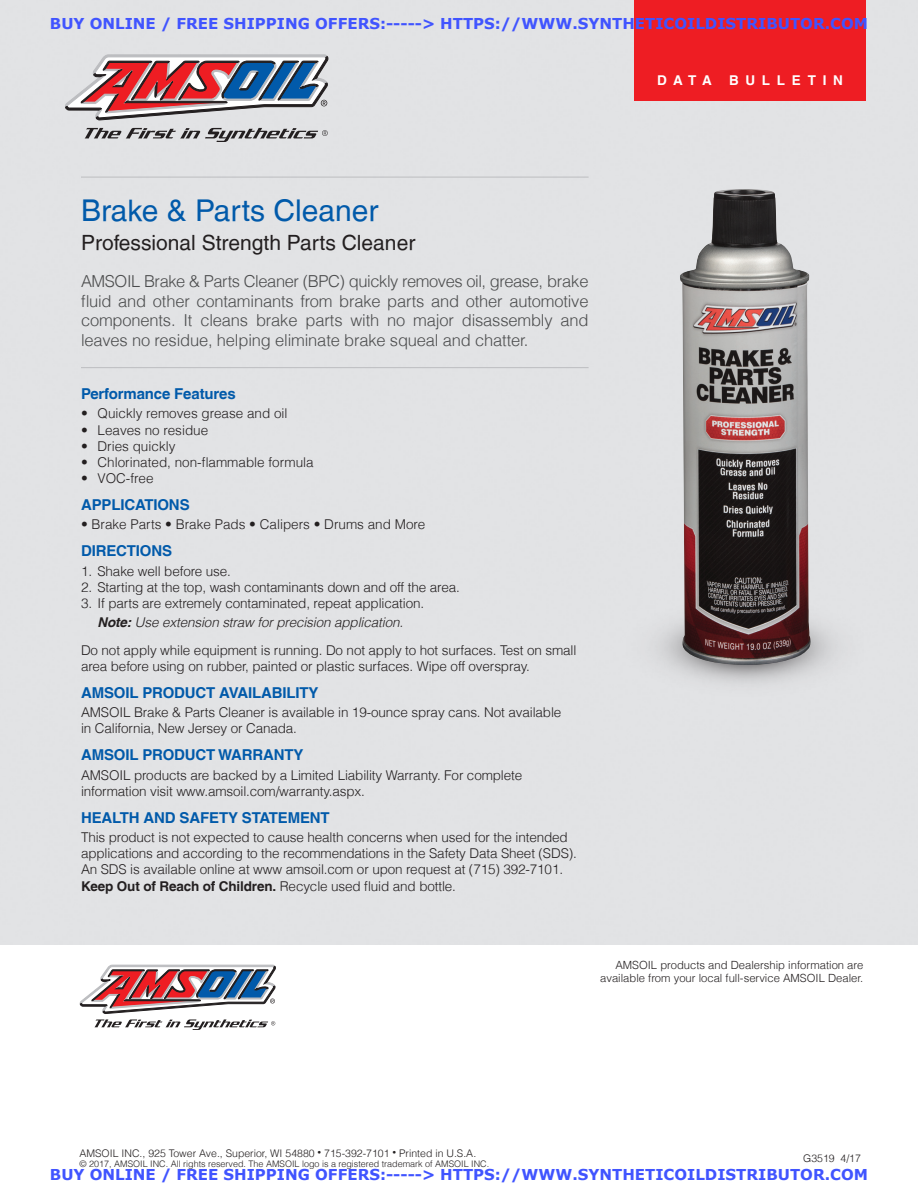
<style>
.page{position:relative;width:918px;height:1188px;background:#fff}
.page>*{position:absolute;margin:0;border:0;box-sizing:border-box;transform-origin:0 0}
.t1{font:30px "Helvetica LT";color:#015aaa}
.t2{font:21px "Helvetica LT";color:#231f20}
.GrayLeadInCopy{font:300 16.5px/19.5px "Helvetica LT";letter-spacing:-.01em;color:#4b4c4d;text-align:justify}
.t3{font:700 15px "Verdana";color:#4054ff}
.BlueSubhead{font:700 15px "Helvetica LT";letter-spacing:-.01em;color:#015aaa}
.BodyCopyNew{font:300 13.5px/16.2px "Helvetica LT";letter-spacing:-.01em;color:#231f20}
.BodyCopyNew-2{font:italic 300 13.5px "Helvetica LT";letter-spacing:-.01em;color:#231f20}
.NewBullet{font:300 13.5px "Helvetica LT";color:#231f20}
.BodyCopyNew-3{font:700 13.5px "Helvetica LT";letter-spacing:.5em;color:#fff}
.t4{font:300 11.25px/12.8px "Helvetica LT";color:#231f20;text-align:right}
.t5{font:300 10.5px "Helvetica LT";color:#231f20}
.t6{font:300 9px "Helvetica LT";color:#231f20}
.s1{font-weight:700}
.s2{font-size:7.5px}
</style>
<div class="page">
<div style="left:0;top:0;width:918px;height:945px;background:#e2e3e5"></div>
<hr style="left:81px;top:177px;width:508px;height:1px;background:#bcbdc0">
<div style="left:634px;top:0;width:232px;height:100px;background:#ee1d23"></div>
<svg style="left:65px;top:55px;width:263px;height:87px;background:#b099a2"></svg>
<hr style="left:81px;top:367px;width:508px;height:1px;background:#bcbdc0">
<svg style="left:80px;top:965px;width:196px;height:65px"></svg>
<img style="left:627px;top:587px;width:237px;height:119px">
<img style="left:679px;top:189px;width:132px;height:476px">
<p class="t3" style="left:50px;top:13px;width:820px">BUY ONLINE / FREE SHIPPING OFFERS:-----&gt; HTTPS://WWW.SYNTHETICOILDISTRIBUTOR.COM</p>
<p class="BodyCopyNew-3" style="left:657px;top:72px;width:56px">DATA</p>
<p class="BodyCopyNew-3" style="left:729px;top:72px;width:115px">BULLETIN</p>
<p class="t1" style="left:81px;top:193px;width:299px">Brake &amp; Parts Cleaner</p>
<p class="t2" style="left:81px;top:230px;width:336px">Professional Strength Parts Cleaner</p>
<p class="GrayLeadInCopy" style="left:81px;top:271px;width:509px">AMSOIL Brake &amp; Parts Cleaner (BPC) quickly removes oil, grease, brake fluid and other contaminants from brake parts and other automotive components. It cleans brake parts with no major disassembly and leaves no residue, helping eliminate brake squeal and chatter.</p>
<p class="BlueSubhead" style="left:81px;top:385px;width:156px">Performance Features</p>
<p class="BodyCopyNew" style="left:81px;top:405px;width:208px">• Quickly removes grease and oil</p>
<p class="BodyCopyNew" style="left:81px;top:422px;width:129px">• Leaves no residue</p>
<p class="BodyCopyNew" style="left:81px;top:438px;width:96px">• Dries quickly</p>
<p class="BodyCopyNew" style="left:81px;top:454px;width:234px">• Chlorinated, non-flammable formula</p>
<p class="BodyCopyNew" style="left:81px;top:470px;width:74px">• VOC-free</p>
<p class="BlueSubhead" style="left:81px;top:496px;width:110px">APPLICATIONS</p>
<p class="NewBullet" style="left:81px;top:516px;width:346px">• Brake Parts • Brake Pads • Calipers • Drums and More</p>
<p class="BlueSubhead" style="left:81px;top:542px;width:93px">DIRECTIONS</p>
<p class="BodyCopyNew" style="left:81px;top:563px;width:151px">1. Shake well before use.</p>
<p class="BodyCopyNew" style="left:81px;top:579px;width:380px">2. Starting at the top, wash contaminants down and off the area.</p>
<p class="BodyCopyNew" style="left:81px;top:595px;width:345px">3. If parts are extremely contaminated, repeat application.</p>
<p class="BodyCopyNew-2" style="left:98px;top:613px;width:307px"><span class="s1">Note:</span> Use extension straw for precision application.</p>
<p class="BodyCopyNew" style="left:81px;top:642px;width:497px">Do not apply while equipment is running. Do not apply to hot surfaces. Test on small area before using on rubber, painted or plastic surfaces. Wipe off overspray.</p>
<p class="BlueSubhead" style="left:81px;top:684px;width:239px">AMSOIL PRODUCT AVAILABILITY</p>
<p class="BodyCopyNew" style="left:81px;top:704px;width:482px">AMSOIL Brake &amp; Parts Cleaner is available in 19-ounce spray cans. Not available in California, New Jersey or Canada.</p>
<p class="BlueSubhead" style="left:81px;top:746px;width:224px">AMSOIL PRODUCT WARRANTY</p>
<p class="BodyCopyNew" style="left:81px;top:767px;width:443px">AMSOIL products are backed by a Limited Liability Warranty. For complete information visit www.amsoil.com/warranty.aspx.</p>
<p class="BlueSubhead" style="left:81px;top:808px;width:250px">HEALTH AND SAFETY STATEMENT</p>
<p class="BodyCopyNew" style="left:81px;top:829px;width:497px">This product is not expected to cause health concerns when used for the intended applications and according to the recommendations in the Safety Data Sheet (SDS).<br>An SDS is available online at www amsoil.com or upon request at (715) 392-7101.<br><span class="s1">Keep Out of Reach of Children.</span> Recycle used fluid and bottle.</p>
<p class="t4" style="left:600px;top:959px;width:265px">AMSOIL products and Dealership information are available from your local full-service AMSOIL Dealer.</p>
<p class="t5" style="left:80px;top:1146px;width:398px">AMSOIL INC., 925 Tower Ave., Superior, WI 54880 <span class="s2">•</span> 715-392-7101 <span class="s2">•</span> Printed in U.S.A.</p>
<p class="t6" style="left:80px;top:1159px;width:411px">© 2017, AMSOIL INC. All rights reserved. The AMSOIL logo is a registered trademark of AMSOIL INC.</p>
<p class="t5" style="left:803px;top:1152px;width:59px">G3519 4/17</p>
<p class="t3" style="left:50px;top:1164px;width:820px">BUY ONLINE / FREE SHIPPING OFFERS:-----&gt; HTTPS://WWW.SYNTHETICOILDISTRIBUTOR.COM</p>
</div>
